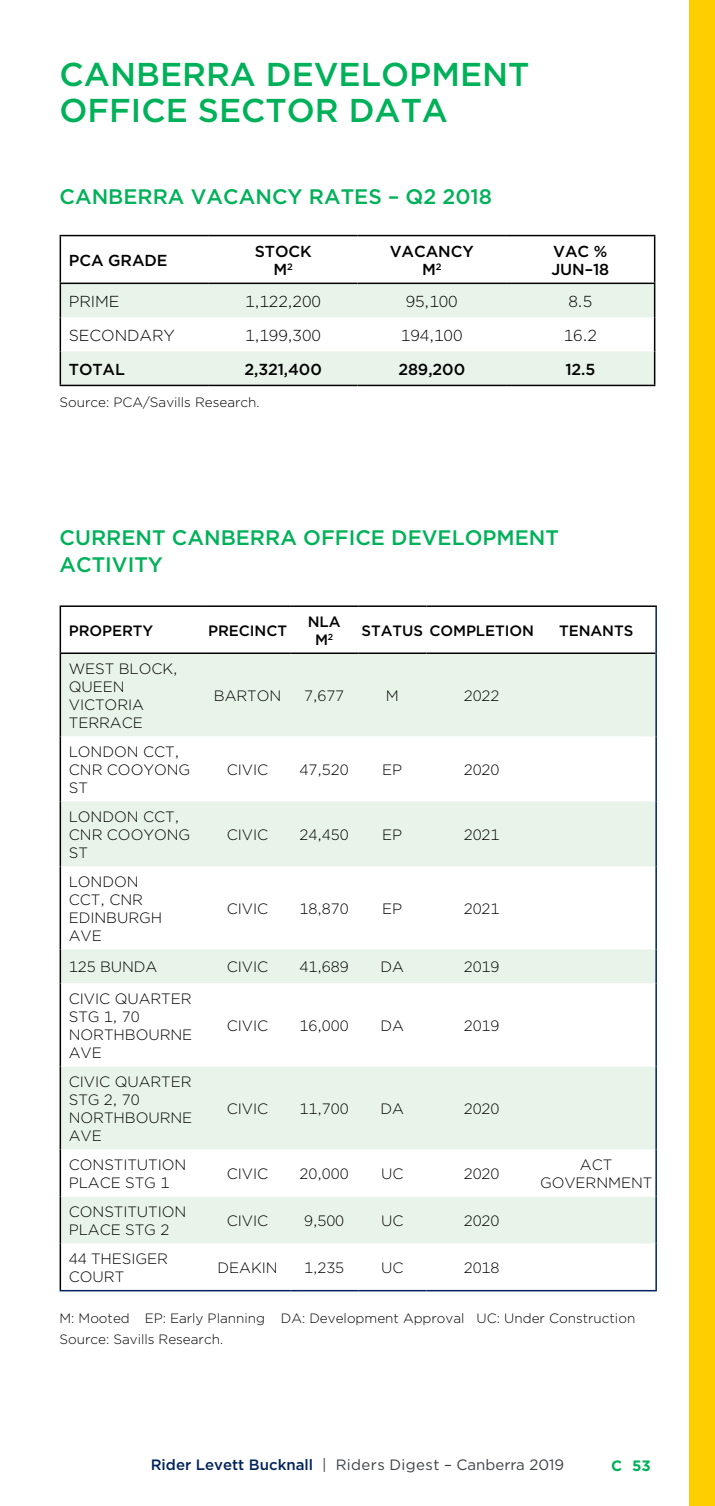
<style>
.page{position:relative;width:715px;height:1506px;background:#fff}
.page>*{position:absolute;margin:0;border:0;box-sizing:border-box;transform-origin:0 0}
.t1{font:500 33px/36px "Gotham";color:#00b159}
.t2{font:500 21px/27px "Gotham";color:#00b159}
.t3{font:500 15.9px/18px "Gotham";letter-spacing:-.005em;color:#000;text-align:center}
.t4{font:300 15.9px "Gotham";letter-spacing:-.005em;color:#000}
.t5{font:300 15px/18px "Gotham";letter-spacing:-.005em;color:#000}
.t6{font:15px "Gotham";letter-spacing:.01em;color:#3e4145}
.t7{font:500 15px/18px "Gotham";letter-spacing:-.005em;color:#000;text-align:center}
.t8{font:700 15px "Gotham";color:#00b159}
.t9{font:300 13.5px/21.3px "Gotham";color:#000}
.s1{font-weight:500;color:#00235d}
</style>
<div class="page">
<svg style="left:61px;top:284px;width:592px;height:100px;fill:#e8f4e9"></svg>
<hr style="left:60px;top:284px;width:1px;height:33px;background:#000">
<hr style="left:653px;top:284px;width:2px;height:33px;background:#000">
<hr style="left:60px;top:317px;width:1px;height:34px;background:#000">
<hr style="left:653px;top:317px;width:2px;height:34px;background:#000">
<hr style="left:60px;top:351px;width:1px;height:33px;background:#000">
<hr style="left:653px;top:351px;width:2px;height:33px;background:#000">
<hr style="left:60px;top:235px;width:149px;height:1px;background:#000">
<hr style="left:60px;top:236px;width:1px;height:46px;background:#000">
<hr style="left:209px;top:235px;width:148px;height:1px;background:#000">
<hr style="left:357px;top:235px;width:149px;height:1px;background:#000">
<hr style="left:506px;top:235px;width:149px;height:1px;background:#000">
<hr style="left:653px;top:236px;width:2px;height:46px;background:#000">
<hr style="left:60px;top:282px;width:149px;height:2px;background:#000">
<hr style="left:209px;top:282px;width:148px;height:2px;background:#000">
<hr style="left:357px;top:282px;width:149px;height:2px;background:#000">
<hr style="left:506px;top:282px;width:149px;height:2px;background:#000">
<hr style="left:60px;top:384px;width:149px;height:2px;background:#000">
<hr style="left:209px;top:384px;width:148px;height:2px;background:#000">
<hr style="left:357px;top:384px;width:149px;height:2px;background:#000">
<hr style="left:506px;top:384px;width:149px;height:2px;background:#000">
<svg style="left:61px;top:654px;width:594px;height:329px;fill:#e8f4e9"></svg>
<svg style="left:61px;top:983px;width:594px;height:306px"></svg>
<hr style="left:60px;top:654px;width:1px;height:82px;background:#000">
<hr style="left:60px;top:736px;width:1px;height:65px;background:#000">
<hr style="left:60px;top:801px;width:1px;height:65px;background:#000">
<hr style="left:60px;top:866px;width:1px;height:83px;background:#000">
<hr style="left:60px;top:949px;width:1px;height:34px;background:#000">
<hr style="left:60px;top:983px;width:1px;height:83px;background:#000">
<hr style="left:60px;top:1066px;width:1px;height:83px;background:#000">
<hr style="left:60px;top:1149px;width:1px;height:47px;background:#000">
<hr style="left:60px;top:1196px;width:1px;height:47px;background:#000">
<hr style="left:60px;top:1243px;width:1px;height:46px;background:#000">
<hr style="left:655px;top:653px;width:1px;height:83px;background:#00235d">
<hr style="left:655px;top:736px;width:1px;height:65px;background:#00235d">
<hr style="left:655px;top:801px;width:1px;height:65px;background:#00235d">
<hr style="left:655px;top:866px;width:1px;height:83px;background:#00235d">
<hr style="left:655px;top:949px;width:1px;height:34px;background:#00235d">
<hr style="left:655px;top:983px;width:1px;height:83px;background:#00235d">
<hr style="left:655px;top:1066px;width:1px;height:83px;background:#00235d">
<hr style="left:655px;top:1149px;width:1px;height:47px;background:#00235d">
<hr style="left:655px;top:1196px;width:1px;height:47px;background:#00235d">
<hr style="left:655px;top:1243px;width:1px;height:46px;background:#00235d">
<hr style="left:60px;top:605px;width:145px;height:2px;background:#000">
<hr style="left:60px;top:607px;width:1px;height:45px;background:#000">
<hr style="left:205px;top:605px;width:85px;height:2px;background:#000">
<hr style="left:290px;top:605px;width:68px;height:2px;background:#000">
<hr style="left:358px;top:605px;width:68px;height:2px;background:#000">
<hr style="left:426px;top:605px;width:110px;height:2px;background:#000">
<hr style="left:536px;top:605px;width:120px;height:2px;background:#000">
<hr style="left:60px;top:652px;width:145px;height:2px;background:#000">
<hr style="left:205px;top:652px;width:85px;height:2px;background:#000">
<hr style="left:290px;top:652px;width:68px;height:2px;background:#000">
<hr style="left:358px;top:652px;width:68px;height:2px;background:#000">
<hr style="left:426px;top:652px;width:110px;height:2px;background:#000">
<hr style="left:536px;top:652px;width:119px;height:2px;background:#000">
<hr style="left:655px;top:607px;width:1px;height:46px;background:#00235d">
<hr style="left:60px;top:1289px;width:145px;height:2px;background:#00235d">
<hr style="left:205px;top:1289px;width:85px;height:2px;background:#00235d">
<hr style="left:290px;top:1289px;width:68px;height:2px;background:#00235d">
<hr style="left:358px;top:1289px;width:68px;height:2px;background:#00235d">
<hr style="left:426px;top:1289px;width:110px;height:2px;background:#00235d">
<hr style="left:536px;top:1289px;width:120px;height:2px;background:#00235d">
<div style="left:689px;top:0;width:25px;height:1505px;background:#ffce01"></div>
<h1 class="t1" style="left:60px;top:58px;width:471px">CANBERRA DEVELOPMENT<br>OFFICE SECTOR DATA</h1>
<h2 class="t2" style="left:60px;top:184px;width:434px">CANBERRA VACANCY RATES – Q2 2018</h2>
<p class="t3" style="left:69px;top:252px;width:100px">PCA GRADE</p>
<p class="t3" style="left:254px;top:243px;width:58px">STOCK<br>M<sup>2</sup></p>
<p class="t3" style="left:389px;top:243px;width:86px">VACANCY<br>M<sup>2</sup></p>
<p class="t3" style="left:551px;top:243px;width:59px;text-align:left">VAC %<br>JUN–18</p>
<p class="t4" style="left:69px;top:294px;width:52px">PRIME</p>
<p class="t4" style="left:245px;top:294px;width:77px">1,122,200</p>
<p class="t4" style="left:405px;top:294px;width:54px">95,100</p>
<p class="t4" style="left:568px;top:294px;width:25px">8.5</p>
<p class="t4" style="left:69px;top:328px;width:107px">SECONDARY</p>
<p class="t4" style="left:245px;top:328px;width:77px">1,199,300</p>
<p class="t4" style="left:401px;top:328px;width:63px">194,100</p>
<p class="t4" style="left:563px;top:328px;width:35px">16.2</p>
<p class="t3" style="left:69px;top:361px;width:58px">TOTAL</p>
<p class="t3" style="left:244px;top:361px;width:79px">2,321,400</p>
<p class="t3" style="left:398px;top:361px;width:68px">289,200</p>
<p class="t3" style="left:565px;top:361px;width:31px">12.5</p>
<p class="t9" style="left:60px;top:392px;width:201px">SOURCE: PCA/SAVILLS RESEARCH.</p>
<h2 class="t2" style="left:60px;top:525px;width:501px">CURRENT CANBERRA OFFICE DEVELOPMENT<br>ACTIVITY</h2>
<p class="t7" style="left:69px;top:622px;width:86px">PROPERTY</p>
<p class="t7" style="left:208px;top:622px;width:80px">PRECINCT</p>
<p class="t7" style="left:307px;top:613px;width:34px">NLA<br>M<sup>2</sup></p>
<p class="t7" style="left:361px;top:622px;width:174px">STATUS COMPLETION</p>
<p class="t7" style="left:559px;top:622px;width:76px">TENANTS</p>
<p class="t5" style="left:69px;top:660px;width:110px">WEST BLOCK,<br>QUEEN<br>VICTORIA<br>TERRACE</p>
<p class="t5" style="left:214px;top:687px;width:69px">BARTON</p>
<p class="t5" style="left:304px;top:687px;width:42px">7,677</p>
<p class="t5" style="left:385px;top:687px;width:15px">M</p>
<p class="t5" style="left:463px;top:687px;width:37px">2022</p>
<p class="t5" style="left:69px;top:743px;width:123px">LONDON CCT,<br>CNR COOYONG<br>ST</p>
<p class="t5" style="left:69px;top:808px;width:123px">LONDON CCT,<br>CNR COOYONG<br>ST</p>
<p class="t5" style="left:69px;top:873px;width:95px">LONDON<br>CCT, CNR<br>EDINBURGH<br>AVE</p>
<p class="t5" style="left:227px;top:761px;width:43px">CIVIC</p>
<p class="t5" style="left:299px;top:761px;width:51px">47,520</p>
<p class="t5" style="left:382px;top:761px;width:21px">EP</p>
<p class="t5" style="left:463px;top:761px;width:37px">2020</p>
<p class="t5" style="left:227px;top:826px;width:43px">CIVIC</p>
<p class="t5" style="left:299px;top:826px;width:51px">24,450</p>
<p class="t5" style="left:382px;top:826px;width:21px">EP</p>
<p class="t5" style="left:463px;top:826px;width:37px">2021</p>
<p class="t5" style="left:227px;top:900px;width:43px">CIVIC</p>
<p class="t5" style="left:299px;top:900px;width:51px">18,870</p>
<p class="t5" style="left:382px;top:900px;width:21px">EP</p>
<p class="t5" style="left:463px;top:900px;width:37px">2021</p>
<p class="t5" style="left:69px;top:958px;width:90px">125 BUNDA</p>
<p class="t5" style="left:227px;top:958px;width:43px">CIVIC</p>
<p class="t5" style="left:299px;top:958px;width:51px">41,689</p>
<p class="t5" style="left:380px;top:958px;width:25px">DA</p>
<p class="t5" style="left:463px;top:958px;width:37px">2019</p>
<p class="t5" style="left:69px;top:990px;width:125px">CIVIC QUARTER<br>STG 1, 70<br>NORTHBOURNE<br>AVE</p>
<p class="t5" style="left:227px;top:1017px;width:43px">CIVIC</p>
<p class="t5" style="left:299px;top:1017px;width:51px">16,000</p>
<p class="t5" style="left:380px;top:1017px;width:25px">DA</p>
<p class="t5" style="left:463px;top:1017px;width:37px">2019</p>
<p class="t5" style="left:69px;top:1073px;width:125px">CIVIC QUARTER<br>STG 2, 70<br>NORTHBOURNE<br>AVE</p>
<p class="t5" style="left:227px;top:1100px;width:43px">CIVIC</p>
<p class="t5" style="left:299px;top:1100px;width:51px">11,700</p>
<p class="t5" style="left:380px;top:1100px;width:25px">DA</p>
<p class="t5" style="left:463px;top:1100px;width:37px">2020</p>
<p class="t5" style="left:69px;top:1156px;width:119px">CONSTITUTION<br>PLACE STG 1</p>
<p class="t5" style="left:227px;top:1165px;width:43px">CIVIC</p>
<p class="t5" style="left:299px;top:1165px;width:51px">20,000</p>
<p class="t5" style="left:381px;top:1165px;width:24px">UC</p>
<p class="t5" style="left:463px;top:1165px;width:37px">2020</p>
<p class="t5" style="left:540px;top:1156px;width:114px;text-align:center">ACT<br>GOVERNMENT</p>
<p class="t5" style="left:69px;top:1203px;width:119px">CONSTITUTION<br>PLACE STG 2</p>
<p class="t5" style="left:227px;top:1212px;width:43px">CIVIC</p>
<p class="t5" style="left:304px;top:1212px;width:42px">9,500</p>
<p class="t5" style="left:381px;top:1212px;width:24px">UC</p>
<p class="t5" style="left:463px;top:1212px;width:37px">2020</p>
<p class="t5" style="left:69px;top:1250px;width:101px">44 THESIGER<br>COURT</p>
<p class="t5" style="left:217px;top:1259px;width:61px">DEAKIN</p>
<p class="t5" style="left:304px;top:1259px;width:42px">1,235</p>
<p class="t5" style="left:381px;top:1259px;width:24px">UC</p>
<p class="t5" style="left:463px;top:1259px;width:37px">2018</p>
<p class="t9" style="left:60px;top:1307px;width:577px">M: MOOTED EP: EARLY PLANNING DA: DEVELOPMENT APPROVAL UC: UNDER CONSTRUCTION<br>SOURCE: SAVILLS RESEARCH.</p>
<p class="t6" style="left:151px;top:1457px;width:415px"><span class="s1">RIDER LEVETT BUCKNALL</span> | Riders Digest – Canberra 2019</p>
<p class="t8" style="left:611px;top:1458px;width:41px">C 53</p>
</div>
